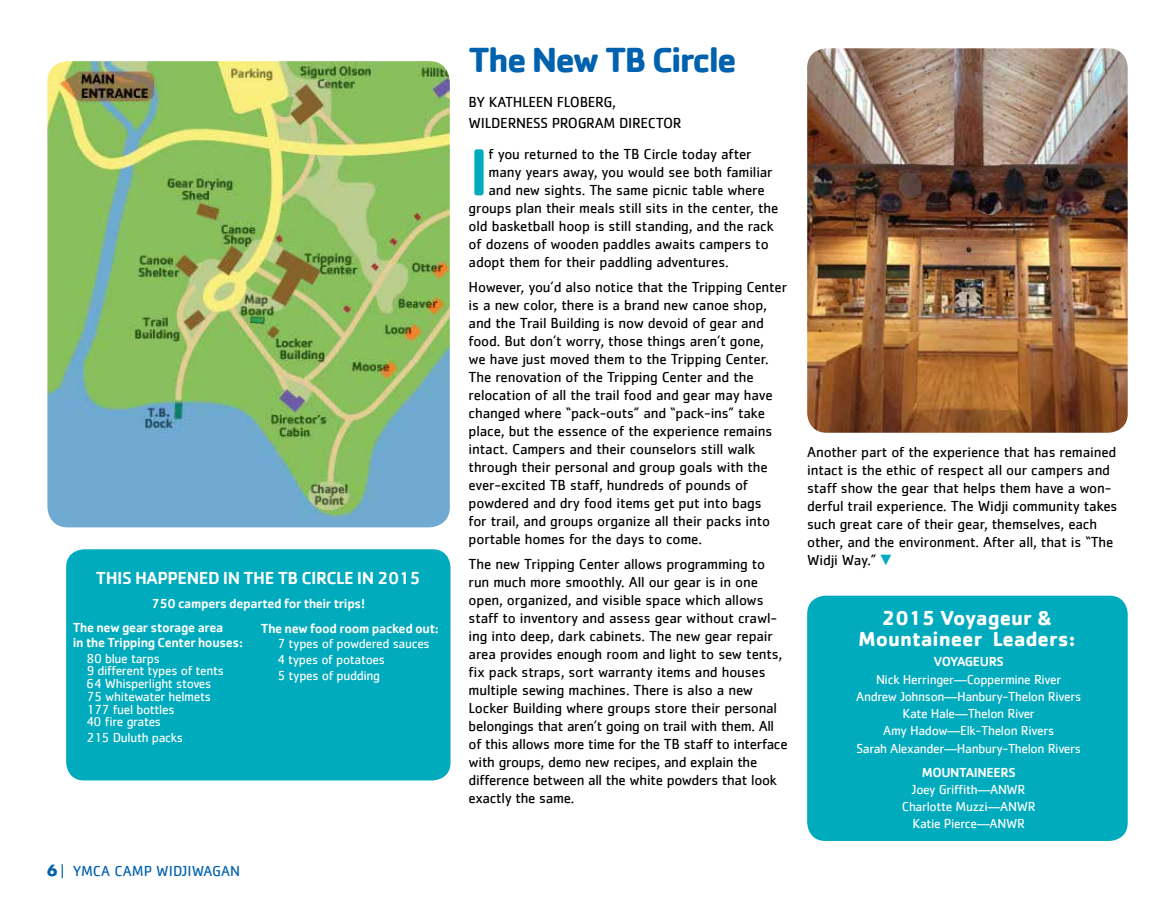
<style>
.page{position:relative;width:1175px;height:905px;background:#fff}
.page>*{position:absolute;margin:0;border:0;box-sizing:border-box;transform-origin:0 0}
.t1{font:500 68.85px "Cachet";color:#00abbd}
.t2{font:700 36px "Cachet";color:#0061af}
.t3{font:700 21px/21px "Cachet";color:#fff;text-align:center}
.t4{font:500 18px "Cachet";letter-spacing:-.025em;color:#fff}
.t5{font:15px/18px "Cachet";letter-spacing:-.01em;color:#000}
.t6{font:15px "Cachet";color:#0061af}
.t7{font:13.5px/12.8px "Cachet";letter-spacing:-.025em;color:#fff}
.t8{font:500 13.5px/24px "Cachet";letter-spacing:-.025em;color:#fff}
.s1{font-family:"Futura";font-weight:700}
.s2{color:#00abbd}
</style>
<div class="page">
<img style="left:807px;top:48px;width:320px;height:385px">
<img style="left:47px;top:61px;width:403px;height:466px">
<div style="left:66px;top:549px;width:384px;height:231px;background:#00abbd;border-radius:18px"></div>
<div style="left:807px;top:595px;width:320px;height:246px;background:#00abbd;border-radius:18px"></div>
<p class="t4" style="left:96px;top:567px;width:10px">This</p>
<p class="t4" style="left:135px;top:567px;width:287px">Happened In the TB Circle in 2015</p>
<p class="t8" style="left:73px;top:591px;width:294px;text-indent:78px">750 campers departed for their trips!<br>The new gear storage area</p>
<p class="t8" style="left:73px;top:630px;width:171px">in the Tripping Center houses:</p>
<p class="t7" style="left:86px;top:651px;width:139px">80 blue tarps<br>9 different types of tents<br>64 Whisperlight stoves<br>75 whitewater helmets<br>177 fuel bottles<br>40 fire grates</p>
<p class="t7" style="left:86px;top:730px;width:98px">215 Duluth packs</p>
<p class="t8" style="left:261px;top:615px;width:179px">The new food room packed out:</p>
<p class="t7" style="left:277px;top:635px;width:154px;line-height:15.8px">7 types of powdered sauces<br>4 types of potatoes<br>5 types of pudding</p>
<p class="t6" style="left:47px;top:862px;width:194px"><span class="s1">6</span> | ymca camp widjiwagan</p>
<h2 class="t2" style="left:468px;top:37px;width:270px">The New TB Circle</h2>
<p class="t5" style="left:468px;top:93px;width:45px">by Kathlee</p>
<p class="t5" style="left:543px;top:93px;width:30px">n Flober</p>
<p class="t5" style="left:603px;top:93px;width:14px">g,</p>
<p class="t5" style="left:468px;top:114px;width:65px">Wilderness</p>
<p class="t5" style="left:552px;top:114px;width:114px">Program Director</p>
<h1 class="t1" style="left:468px;top:130px;width:22px">I</h1>
<p class="t5" style="left:488px;top:145px;width:265px">f you returned to the TB Circle today after</p>
<p class="t5" style="left:488px;top:163px;width:286px">many years away, you would see both familiar</p>
<p class="t5" style="left:488px;top:181px;width:278px">and new sights. The same picnic table where</p>
<p class="t5" style="left:468px;top:199px;width:311px">groups plan their meals still sits in the center, the</p>
<p class="t5" style="left:468px;top:217px;width:307px">old basketball hoop is still standing, and the rack</p>
<p class="t5" style="left:468px;top:235px;width:301px">of dozens of wooden paddles awaits campers to</p>
<p class="t5" style="left:468px;top:253px;width:261px">adopt them for their paddling adventures.</p>
<p class="t5" style="left:468px;top:278px;width:320px">However, you’d also notice that the Tripping Center is a new color, there is a brand new canoe shop, and the Trail Building is now devoid of gear and food. But don’t worry, those things aren’t gone,<br>we have just moved them to the Tripping Center.<br>The renovation of the Tripping Center and the relocation of all the trail food and gear may have changed where “pack-outs” and “pack-ins” take place, but the essence of the experience remains intact. Campers and their counselors still walk through their personal and group goals with the ever-excited TB staff, hundreds of pounds of powdered and dry food items get put into bags<br>for trail, and groups organize all their packs into portable homes for the days to come.</p>
<p class="t5" style="left:468px;top:555px;width:320px">The new Tripping Center allows programming to run much more smoothly. All our gear is in one open, organized, and visible space which allows staff to inventory and assess gear without crawl&shy;ing into deep, dark cabinets. The new gear repair area provides enough room and light to sew tents, fix pack straps, sort warranty items and houses multiple sewing machines. There is also a new Locker Building where groups store their personal belongings that aren’t going on trail with them. All of this allows more time for the TB staff to interface with groups, demo new recipes, and explain the difference between all the white powders that look exactly the same.</p>
<p class="t5" style="left:807px;top:442px;width:312px">Another part of the experience that has remained intact is the ethic of respect all our campers and staff show the gear that helps them have a won&shy;derful trail experience. The Widji community takes such great care of their gear, themselves, each other, and the environment. After all, that is “The Widji Way.” <span class="s2">▼</span></p>
<h3 class="t3" style="left:858px;top:607px;width:218px">2015 Voyageur &amp;<br>Mountaineer Leaders:</h3>
<p class="t8" style="left:933px;top:649px;width:70px">Voyageurs</p>
<p class="t7" style="left:856px;top:670px;width:226px;line-height:17.2px;text-align:center">Nick Herringer—Coppermine River Andrew Johnson—Hanbury-Thelon Rivers Kate Hale—Thelon River<br>Amy Hadow—Elk-Thelon Rivers<br>Sarah Alexander—Hanbury-Thelon Rivers</p>
<p class="t8" style="left:921px;top:759px;width:94px">Mountaineers</p>
<p class="t7" style="left:902px;top:780px;width:125px;line-height:17.2px;text-indent:10px">Joey Griffith—ANWR<br>Charlotte Muzzi—ANW</p>
<p class="t7" style="left:1027px;top:800px;width:9px">R</p>
<p class="t7" style="left:912px;top:817px;width:87px">Katie Pierce—ANW</p>
<p class="t7" style="left:1017px;top:817px;width:9px">R</p>
</div>
